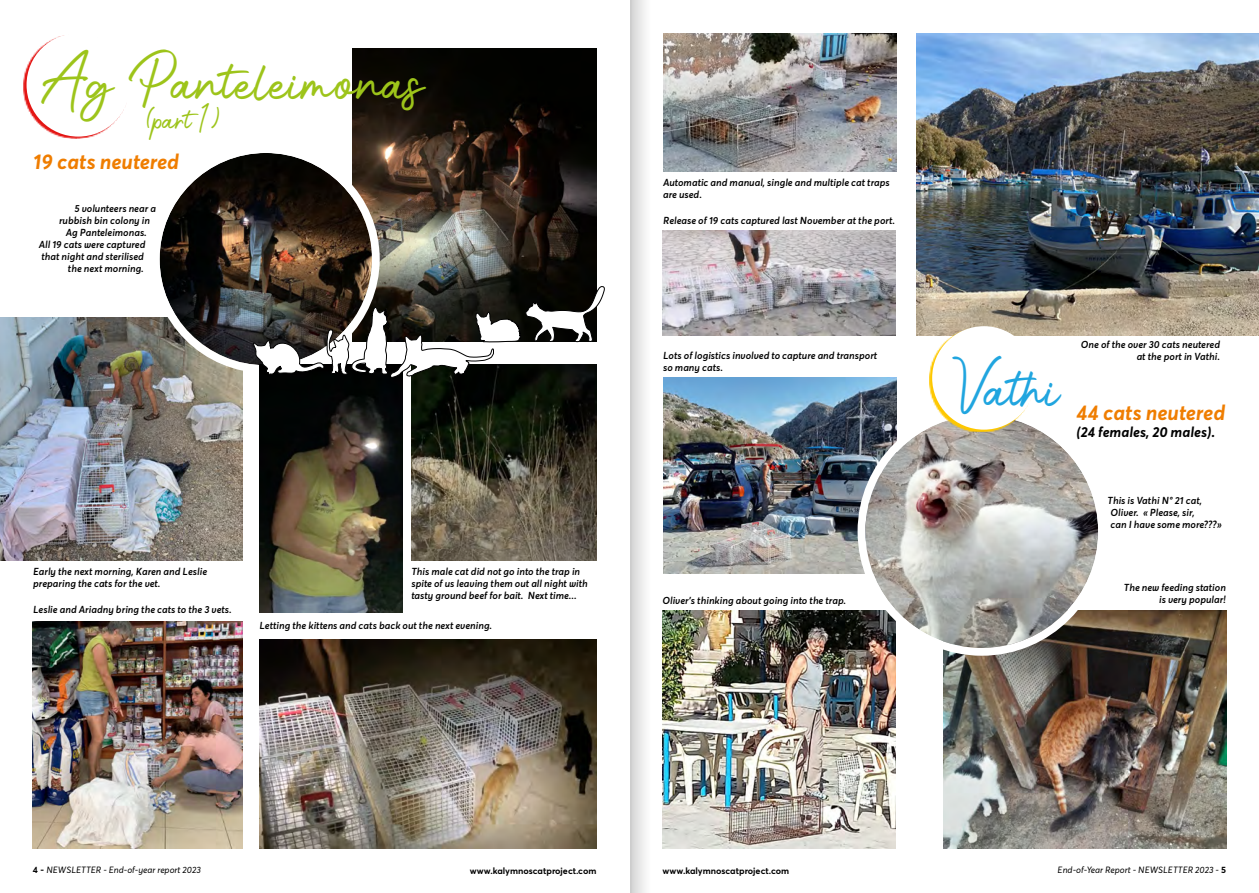
<style>
.page{position:relative;width:1259px;height:893px;background:#fff}
.page>*{position:absolute;margin:0;border:0;box-sizing:border-box;transform-origin:0 0}
.titre_articles{font:34.5px "Photoshoot";color:#9dc41a}
.titre_articles-2{font:34.5px "Photoshoot";color:#20a5df}
.Texte_intro_lieux{font:italic 700 21px "Averta";color:#ef7d00}
.titre_articles-3{font:18px "Photoshoot";color:#9dc41a}
.Texte_intro_lieux-2{font:italic 700 14.25px "Averta";color:#000}
.légendes{font:italic 600 10.05px/12px "Averta";color:#000}
.edito_texte_courant{font:italic 9px "Averta";color:#000}
.edito_texte_courant-2{font:700 9px "Averta";color:#000}
.s1{font-weight:700;font-style:normal}
</style>
<div class="page">
<img style="left:0;top:317px;width:242px;height:244px">
<img style="left:352px;top:48px;width:244px;height:237px">
<img style="left:160px;top:153px;width:212px;height:212px;border-radius:106px">
<div style="left:152px;top:145px;width:228px;height:228px;border:8px solid #fff;border-radius:50%"></div>
<img style="left:259px;top:383px;width:144px;height:230px">
<img style="left:411px;top:383px;width:185px;height:178px">
<img style="left:259px;top:640px;width:337px;height:208px">
<img style="left:33px;top:621px;width:209px;height:227px">
<img style="left:916px;top:33px;width:343px;height:302px">
<img style="left:943px;top:611px;width:283px;height:237px">
<img style="left:662px;top:611px;width:233px;height:237px">
<img style="left:663px;top:33px;width:233px;height:138px">
<img style="left:663px;top:377px;width:233px;height:197px">
<img style="left:662px;top:231px;width:233px;height:104px">
<img style="left:865px;top:415px;width:233px;height:233px;border-radius:116px">
<div style="left:857px;top:407px;width:249px;height:249px;border:8px solid #fff;border-radius:50%"></div>
<svg style="left:23px;top:35px;width:101px;height:104px"></svg>
<div style="left:27px;top:33px;width:103px;height:104px;background:#fff;border-radius:50%"></div>
<svg style="left:929px;top:327px;width:103px;height:105px"></svg>
<div style="left:932px;top:326px;width:103px;height:104px;background:#fff;border-radius:50%"></div>
<svg style="left:252px;top:285px;width:353px;height:98px"></svg>
<svg style="left:630px;top:0;width:15px;height:893px;background:#dfdfdf"></svg>
<p class="titre_articles" style="left:41px;top:66px;width:384px">Ag Panteleimonas</p>
<p class="titre_articles-3" style="left:147px;top:111px;width:73px">(part1)</p>
<p class="Texte_intro_lieux" style="left:33px;top:149px;width:147px">19 cats neutered</p>
<p class="légendes" style="left:74px;top:203px;width:83px">5 volunteers near a</p>
<p class="légendes" style="left:59px;top:215px;width:92px">rubbish bin colony in</p>
<p class="légendes" style="left:66px;top:227px;width:83px">Ag Panteleimonas.</p>
<p class="légendes" style="left:39px;top:239px;width:108px">All 19 cats were captured</p>
<p class="légendes" style="left:41px;top:251px;width:104px">that night and sterilised</p>
<p class="légendes" style="left:68px;top:263px;width:78px">the next morning.</p>
<p class="légendes" style="left:33px;top:566px;width:175px">Early the next morning, Karen and Leslie preparing the cats for the vet.</p>
<p class="légendes" style="left:33px;top:604px;width:200px">Leslie and Ariadny bring the cats to the 3 vets.</p>
<p class="légendes" style="left:411px;top:566px;width:178px">This male cat did not go into the trap in spite of us leaving them out all night with tasty ground beef for bait. Next time...</p>
<p class="légendes" style="left:259px;top:620px;width:234px">Letting the kittens and cats back out the next evening.</p>
<p class="légendes" style="left:663px;top:177px;width:228px">Automatic and manual, single and multiple cat traps are used.</p>
<p class="légendes" style="left:663px;top:215px;width:233px">Release of 19 cats captured last November at the port.</p>
<p class="légendes" style="left:663px;top:350px;width:216px">Lots of logistics involved to capture and transport so many cats.</p>
<p class="titre_articles-2" style="left:952px;top:373px;width:109px">Vathi</p>
<p class="légendes" style="left:1081px;top:339px;width:141px;text-align:right">One of the over 30 cats neutered at the port in Vathi.</p>
<p class="Texte_intro_lieux" style="left:1076px;top:399px;width:150px">44 cats neutered</p>
<p class="Texte_intro_lieux-2" style="left:1076px;top:423px;width:140px">(24 females, 20 males).</p>
<p class="légendes" style="left:662px;top:595px;width:185px">Oliver’s thinking about going into the trap.</p>
<p class="légendes" style="left:1107px;top:495px;width:116px">This is Vathi N° 21 cat,<br>Oliver. « Please, sir,<br>can I have some more???»</p>
<p class="légendes" style="left:1124px;top:582px;width:104px;text-align:right">The new feeding station is very popular!</p>
<p class="edito_texte_courant" style="left:33px;top:864px;width:170px"><span class="s1">4 -</span> NEWSLETTER - End-of-year report 2023</p>
<p class="edito_texte_courant-2" style="left:470px;top:865px;width:128px">www.kalymnoscatproject.com</p>
<p class="edito_texte_courant-2" style="left:662px;top:865px;width:128px">www.kalymnoscatproject.com</p>
<p class="edito_texte_courant" style="left:1057px;top:864px;width:170px">End-of-Year Report - NEWSLETTER 2023 - <span class="s1">5</span></p>
</div>
